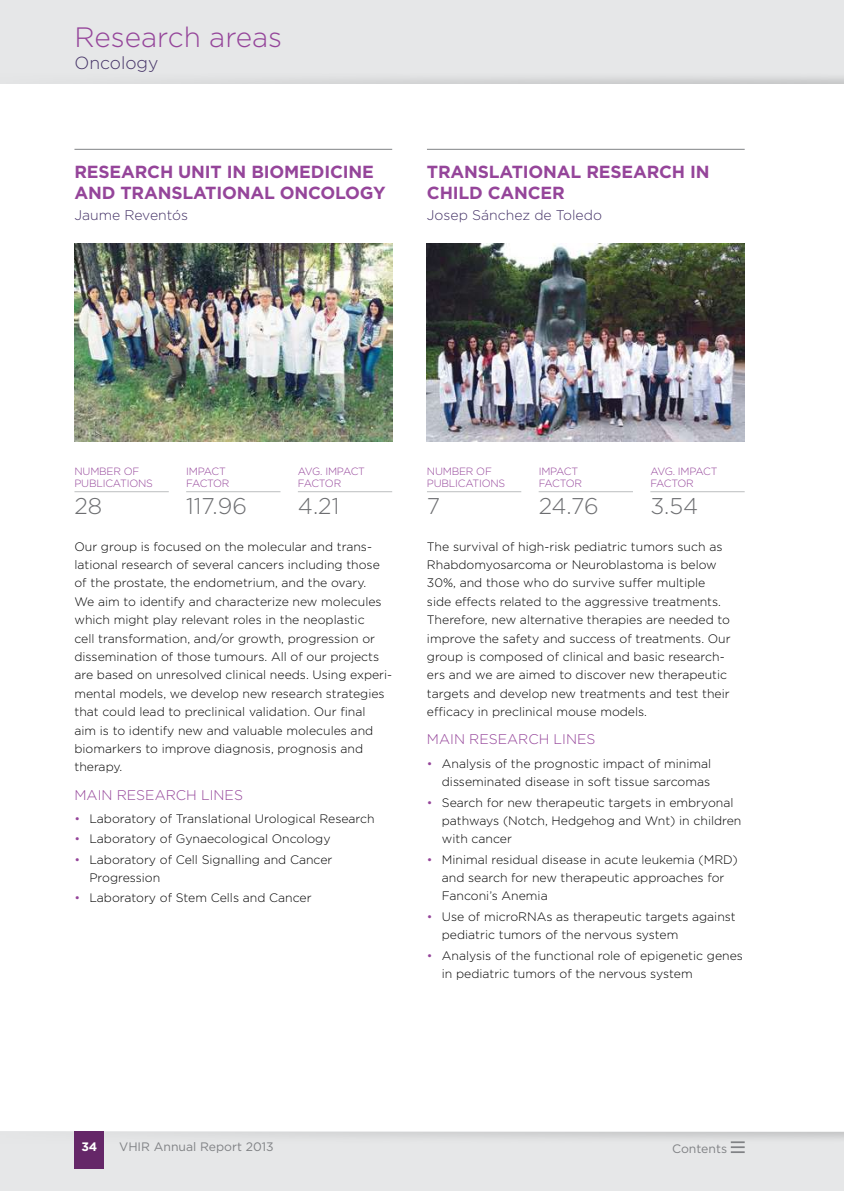
<style>
.page{position:relative;width:844px;height:1191px;background:#fff}
.page>*{position:absolute;margin:0;border:0;box-sizing:border-box;transform-origin:0 0}
.t1{font:300 28px "Gotham";color:#95459a}
.t2{font:300 22.75px "Gotham";color:#6d6e71}
.t3{font:700 17.5px/21px "Gotham";letter-spacing:-.01em;color:#95459a}
.t4{font:300 17.5px "Gotham";color:#443266}
.t5{font:300 14px "Gotham";color:#95459a}
.t6{font:300 14px "Gotham";color:#443266}
.t7{font:300 12.25px/18.4px "Gotham";color:#000}
.t8{font:12.25px "Gotham";color:#808285}
.t9{font:700 12.25px "Gotham";color:#fff}
.t10{font:300 10.5px/12.2px "Gotham";letter-spacing:-.02em;color:#95459a}
.s1{color:#95459a}
</style>
<div class="page">
<div style="left:0;top:1131px;width:843px;height:60px;background:#e6e7e8"></div>
<div style="left:0;top:0;width:843px;height:84px;background:#e6e7e8"></div>
<svg style="left:194px;top:1131px;width:649px;height:17px"></svg>
<div style="left:74px;top:1131px;width:30px;height:37px;background:#652768"></div>
<svg style="left:730px;top:1141px;width:14px;height:12px"></svg>
<img style="left:74px;top:243px;width:318px;height:198px">
<img style="left:427px;top:243px;width:317px;height:198px">
<hr style="left:74px;top:149px;width:318px;height:1px;background:#808285">
<hr style="left:427px;top:149px;width:317px;height:1px;background:#808285">
<hr style="left:74px;top:491px;width:95px;height:1px;background:#bcbec0">
<hr style="left:427px;top:491px;width:94px;height:1px;background:#bcbec0">
<hr style="left:186px;top:491px;width:94px;height:1px;background:#bcbec0">
<hr style="left:538px;top:491px;width:94px;height:1px;background:#bcbec0">
<hr style="left:298px;top:491px;width:94px;height:1px;background:#bcbec0">
<hr style="left:650px;top:491px;width:94px;height:1px;background:#bcbec0">
<h1 class="t1" style="left:74px;top:20px;width:209px">Research areas</h1>
<h3 class="t4" style="left:74px;top:51px;width:85px">Oncology</h3>
<h3 class="t3" style="left:74px;top:161px;width:312px">RESEARCH UNIT IN BIOMEDICINE<br>AND TRANSLATIONAL ONCOLOGY</h3>
<p class="t6" style="left:74px;top:206px;width:115px">Jaume Reventós</p>
<h3 class="t3" style="left:427px;top:161px;width:284px">TRANSLATIONAL RESEARCH IN<br>CHILD CANCER</h3>
<p class="t6" style="left:427px;top:206px;width:176px">Josep Sánchez de Toledo</p>
<p class="t10" style="left:74px;top:465px;width:78px">NUMBER OF publications</p>
<h2 class="t2" style="left:74px;top:492px;width:29px">28</h2>
<p class="t10" style="left:186px;top:465px;width:41px">impact fac</p>
<p class="t10" style="left:207px;top:477px;width:20px">tor</p>
<h2 class="t2" style="left:186px;top:492px;width:62px">117.96</h2>
<p class="t10" style="left:298px;top:465px;width:9px">avg</p>
<p class="t10" style="left:320px;top:465px;width:46px">. impact</p>
<p class="t10" style="left:298px;top:477px;width:8px">fac</p>
<p class="t10" style="left:319px;top:477px;width:20px">tor</p>
<h2 class="t2" style="left:298px;top:492px;width:43px">4.21</h2>
<p class="t7" style="left:74px;top:537px;width:319px">Our group is focused on the molecular and trans&shy;lational research of several cancers including those of the prostate, the endometrium, and the ovary.<br>We aim to identify and characterize new molecules which might play relevant roles in the neoplastic<br>cell transformation, and/or growth, progression or dissemination of those tumours. All of our projects are based on unresolved clinical needs. Using experi&shy;mental models, we develop new research strategies that could lead to preclinical validation. Our final<br>aim is to identify new and valuable molecules and biomarkers to improve diagnosis, prognosis and therapy.</p>
<p class="t5" style="left:74px;top:786px;width:92px">Mai n research</p>
<p class="t5" style="left:201px;top:786px;width:41px">lines</p>
<p class="t7" style="left:74px;top:809px;width:302px"><span class="s1">•</span> Laboratory of Translational U rological Research</p>
<p class="t7" style="left:74px;top:829px;width:257px"><span class="s1">•</span> Laboratory of Gynaecological Oncology</p>
<p class="t7" style="left:89px;top:850px;width:244px;text-indent:-15px"><span class="s1">•</span> Laboratory of Cell Signalling and Cancer<br>Progression</p>
<p class="t7" style="left:74px;top:888px;width:238px"><span class="s1">•</span> Laboratory of Stem Cells and Cancer</p>
<p class="t10" style="left:427px;top:465px;width:78px">NUMBER OF publications</p>
<h2 class="t2" style="left:427px;top:492px;width:15px">7</h2>
<p class="t10" style="left:538px;top:465px;width:41px">impact fac</p>
<p class="t10" style="left:559px;top:477px;width:20px">tor</p>
<h2 class="t2" style="left:538px;top:492px;width:62px">24.76</h2>
<p class="t10" style="left:650px;top:465px;width:9px">avg</p>
<p class="t10" style="left:672px;top:465px;width:46px">. impact</p>
<p class="t10" style="left:650px;top:477px;width:8px">fac</p>
<p class="t10" style="left:671px;top:477px;width:20px">tor</p>
<h2 class="t2" style="left:650px;top:492px;width:49px">3.54</h2>
<p class="t7" style="left:427px;top:537px;width:305px">The survival of high-risk pediatric tumors such as Rhabdomyosarcoma or Neuroblastoma is below 30%, and those who do survive suffer multiple side effects related to the aggressive treatments.<br>Therefore, new alternative therapies are needed to improve the safety and success of treatments. Our group is composed of clinical and basic research&shy;ers and we are aimed to discover new therapeutic targets and develop new treatments and test their efficacy in preclinical mouse models.</p>
<p class="t5" style="left:427px;top:730px;width:92px">Mai n research</p>
<p class="t5" style="left:553px;top:730px;width:41px">lines</p>
<p class="t7" style="left:427px;top:754px;width:286px;text-align:right"><span class="s1">•</span> Analysis of the prognostic impact of minimal disseminated disease in soft tissue sarcomas</p>
<p class="t7" style="left:441px;top:792px;width:301px;text-indent:-15px"><span class="s1">•</span> Search for new therapeutic targets in embryonal pathways (Notch, Hedgehog and Wnt) in children with cancer</p>
<p class="t7" style="left:441px;top:850px;width:297px;text-indent:-15px"><span class="s1">•</span> Minimal residual disease in acute leukemia (MRD) and search for new therapeutic approaches for<br>Fanconi’s Anemia</p>
<p class="t7" style="left:441px;top:907px;width:295px;text-indent:-15px"><span class="s1">•</span> Use of microRNAs as therapeutic targets against pediatric tumors of the nervous system</p>
<p class="t7" style="left:441px;top:945px;width:302px;text-indent:-15px"><span class="s1">•</span> Analysis of the functional role of epigenetic genes in pediatric tumors of the nervous system</p>
<p class="t9" style="left:81px;top:1138px;width:18px">34</p>
<p class="t8" style="left:119px;top:1139px;width:156px">VHIR Annual Report 2013</p>
<p class="t8" style="left:672px;top:1140px;width:56px">Contents</p>
</div>
